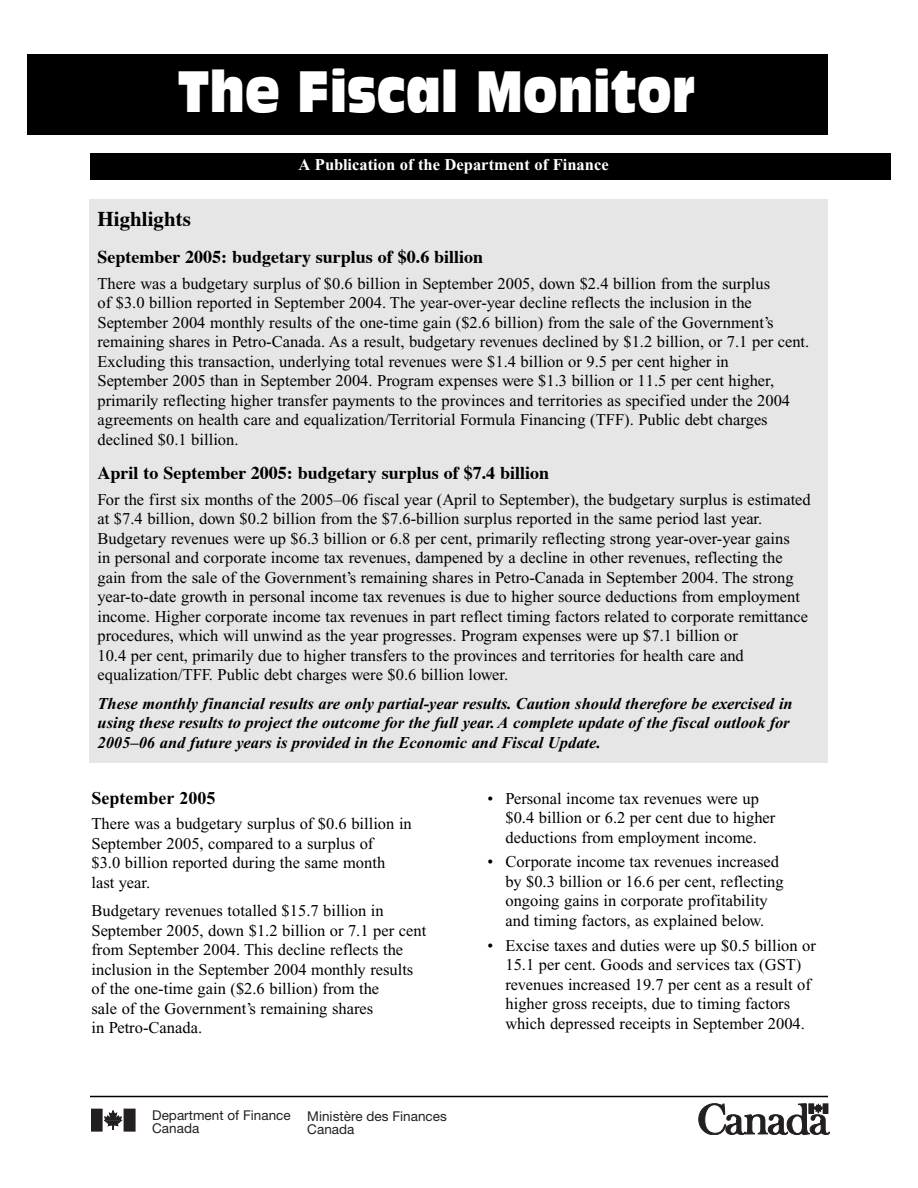
<style>
.page{position:relative;width:918px;height:1188px;background:#fff}
.page>*{position:absolute;margin:0;border:0;box-sizing:border-box;transform-origin:0 0}
.t1{font:57px "Antique Olive Compact";color:#fff;scale:.8 1}
.t2{font:700 21px "Times";color:#000}
.t3{font:700 18px "Times";color:#000}
.t4{font:700 18px "Times New Roman";color:#000}
.t5{font:16.5px/19.5px "Times New Roman";color:#000}
.t6{font:italic 700 16.5px/19.5px "Times New Roman";color:#000}
.t7{font:700 16.5px "Times New Roman";color:#fff}
.t8{font:13.5px/13.5px "Helvetica Neue";color:#231f20}
</style>
<div class="page">
<div style="left:27px;top:54px;width:801px;height:81px;background:#000"></div>
<div style="left:90px;top:153px;width:801px;height:27px;background:#000"></div>
<svg style="left:699px;top:1104px;width:131px;height:31px"></svg>
<svg style="left:91px;top:1108px;width:45px;height:24px"></svg>
<div style="left:124px;top:1109px;width:11px;height:22px;background:#231f20"></div>
<hr style="left:90px;top:1096px;width:738px;height:1px;background:#000">
<div style="left:90px;top:200px;width:738px;height:563px;background:#e6e6e6"></div>
<h1 class="t1" style="left:178px;top:69px;width:649px">The Fiscal Monitor</h1>
<p class="t7" style="left:298px;top:159px;width:312px">A Publication of the Department of Finance</p>
<p class="t2" style="left:97px;top:210px;width:95px">Highlights</p>
<p class="t3" style="left:97px;top:250px;width:387px">September 2005: budgetary surplus of $0.6 billion</p>
<p class="t5" style="left:97px;top:275px;width:713px">There was a budgetary surplus of $0.6 billion in September 2005, down $2.4 billion from the surplus<br>of $3.0 billion reported in September 2004. The year-over-year decline reflects the inclusion in the September 2004 monthly results of the one-time gain ($2.6 billion) from the sale of the Government’s remaining shares in Petro-Canada. As a result, budgetary revenues declined by $1.2 billion, or 7.1 per cent.<br>Excluding this transaction, underlying total revenues were $1.4 billion or 9.5 per cent higher in<br>September 2005 than in September 2004. Program expenses were $1.3 billion or 11.5 per cent higher, primarily reflecting higher transfer payments to the provinces and territories as specified under the 2004 agreements on health care and equalization/Territorial Formula Financing (TFF). Public debt charges declined $0.1 billion.</p>
<p class="t3" style="left:97px;top:466px;width:453px">April to September 2005: budgetary surplus of $7.4 billion</p>
<p class="t5" style="left:97px;top:491px;width:715px">For the first six months of the 2005–06 fiscal year (April to September), the budgetary surplus is estimated at $7.4 billion, down $0.2 billion from the $7.6-billion surplus reported in the same period last year.<br>Budgetary revenues were up $6.3 billion or 6.8 per cent, primarily reflecting strong year-over-year gains<br>in personal and corporate income tax revenues, dampened by a decline in other revenues, reflecting the gain from the sale of the Government’s remaining shares in Petro-Canada in September 2004. The strong year-to-date growth in personal income tax revenues is due to higher source deductions from employment income. Higher corporate income tax revenues in part reflect timing factors related to corporate remittance procedures, which will unwind as the year progresses. Program expenses were up $7.1 billion or<br>10.4 per cent, primarily due to higher transfers to the provinces and territories for health care and equalization/TFF. Public debt charges were $0.6 billion lower.</p>
<p class="t6" style="left:97px;top:695px;width:697px">These monthly financial results are only partial-year results. Caution should therefore be exercised in using these results to project the outcome for the full year. A complete update of the fiscal outlook for<br>2005–06 and future years is provided in the Economic and Fiscal Update.</p>
<p class="t4" style="left:92px;top:792px;width:125px">September 2005</p>
<p class="t5" style="left:92px;top:816px;width:322px">There was a budgetary surplus of $0.6 billion in September 2005, compared to a surplus of<br>$3.0 billion reported during the same month last year.</p>
<p class="t5" style="left:92px;top:903px;width:336px">Budgetary revenues totalled $15.7 billion in September 2005, down $1.2 billion or 7.1 per cent from September 2004. This decline reflects the inclusion in the September 2004 monthly results of the one-time gain ($2.6 billion) from the<br>sale of the Government’s remaining shares<br>in Petro-Canada.</p>
<p class="t8" style="left:152px;top:1110px;width:140px">Department of Finance<br>Canada</p>
<p class="t8" style="left:307px;top:1110px;width:141px">Ministère des Finances<br>Canada</p>
<p class="t5" style="left:505px;top:790px;width:271px;text-indent:-18px">• Personal income tax revenues were up $0.4 billion or 6.2 per cent due to higher deductions from employment income.</p>
<p class="t5" style="left:505px;top:854px;width:280px;text-indent:-18px">• Corporate income tax revenues increased by $0.3 billion or 16.6 per cent, reflecting ongoing gains in corporate profitability and timing factors, as explained below.</p>
<p class="t5" style="left:505px;top:937px;width:312px;text-indent:-18px">• Excise taxes and duties were up $0.5 billion or 15.1 per cent. Goods and services tax (GST) revenues increased 19.7 per cent as a result of higher gross receipts, due to timing factors which depressed receipts in September 2004.</p>
</div>
